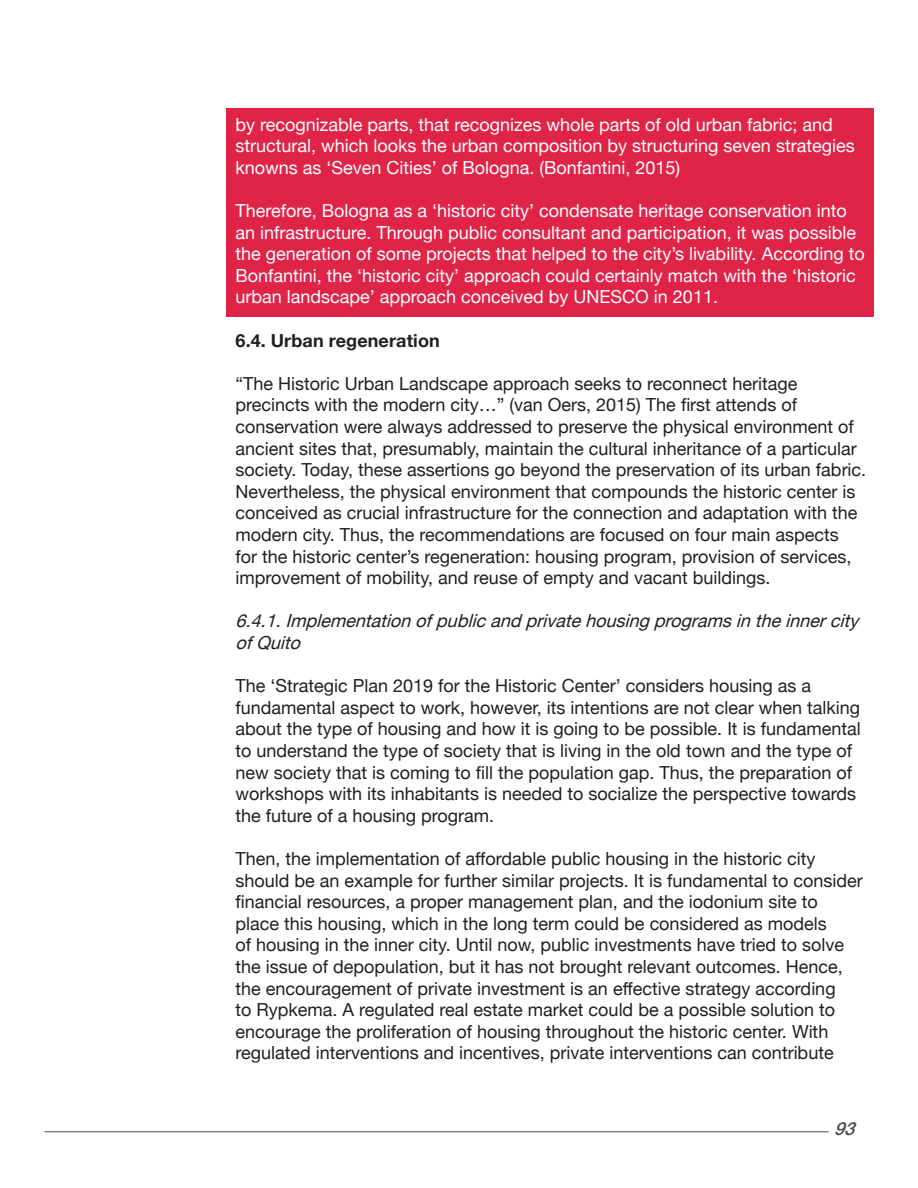
<style>
.page{position:relative;width:918px;height:1188px;background:#fff}
.page>*{position:absolute;margin:0;border:0;box-sizing:border-box;transform-origin:0 0}
.t1{font:18px/21.6px "Helvetica Neue";color:#231f20}
.t2{font:18px/21.6px "Helvetica Neue";color:#fff}
.sub_sub_title_2{font:italic 18px/21.6px "Helvetica Neue";color:#231f20}
.sub_title{font:700 18px "Helvetica Neue";letter-spacing:.005em;color:#231f20}
.t3{font:italic 500 18px "Helvetica Neue LT Std";color:#4a4d4f}
</style>
<div class="page">
<hr style="left:45px;top:1131px;width:784px;height:1px;background:#4a4d4f">
<div style="left:226px;top:108px;width:647px;height:208px;background:#e02448"></div>
<p class="t2" style="left:236px;top:113px;width:621px">by recognizable parts, that recognizes whole parts of old urban fabric; and structural, which looks the urban composition by structuring seven strategies knowns as ‘Seven Cities’ of Bologna. (Bonfantini, 2015)</p>
<p class="t2" style="left:236px;top:200px;width:631px">Therefore, Bologna as a ‘historic city’ condensate heritage conservation into an infrastructure. Through public consultant and participation, it was possible the generation of some projects that helped to the city’s livability. According to Bonfantini, the ‘historic city’ approach could certainly match with the ‘historic urban landscape’ approach conceived by UNESCO in 2011.</p>
<p class="sub_title" style="left:236px;top:329px;width:206px">6.4. Urban regeneration</p>
<p class="t1" style="left:236px;top:372px;width:632px">“The Historic Urban Landscape approach seeks to reconnect heritage precincts with the modern city…” (van Oers, 2015) The first attends of conservation were always addressed to preserve the physical environment of ancient sites that, presumably, maintain the cultural inheritance of a particular society. Today, these assertions go beyond the preservation of its urban fabric.<br>Nevertheless, the physical environment that compounds the historic center is conceived as crucial infrastructure for the connection and adaptation with the modern city. Thus, the recommendations are focused on four main aspects<br>for the historic center’s regeneration: housing program, provision of services, improvement of mobility, and reuse of empty and vacant buildings.</p>
<p class="sub_sub_title_2" style="left:236px;top:610px;width:630px">6.4.1.Implementationofpublicand privatehousingprogramsintheinnercity ofQuito</p>
<p class="t1" style="left:236px;top:675px;width:627px">The ‘Strategic Plan 2019 for the Historic Center’ considers housing as a fundamental aspect to work, however, its intentions are not clear when talking about the type of housing and how it is going to be possible. It is fundamental to understand the type of society that is living in the old town and the type of new society that is coming to fill the population gap. Thus, the preparation of workshops with its inhabitants is needed to socialize the perspective towards the future of a housing program.</p>
<p class="t1" style="left:236px;top:848px;width:629px">Then, the implementation of affordable public housing in the historic city should be an example for further similar projects. It is fundamental to consider financial resources, a proper management plan, and the iodonium site to place this housing, which in the long term could be considered as models<br>of housing in the inner city. Until now, public investments have tried to solve the issue of depopulation, but it has not brought relevant outcomes. Hence, the encouragement of private investment is an effective strategy according<br>to Rypkema. A regulated real estate market could be a possible solution to encourage the proliferation of housing throughout the historic center. With regulated interventions and incentives, private interventions can contribute</p>
<p class="t3" style="left:834px;top:1118px;width:29px">93</p>
</div>
